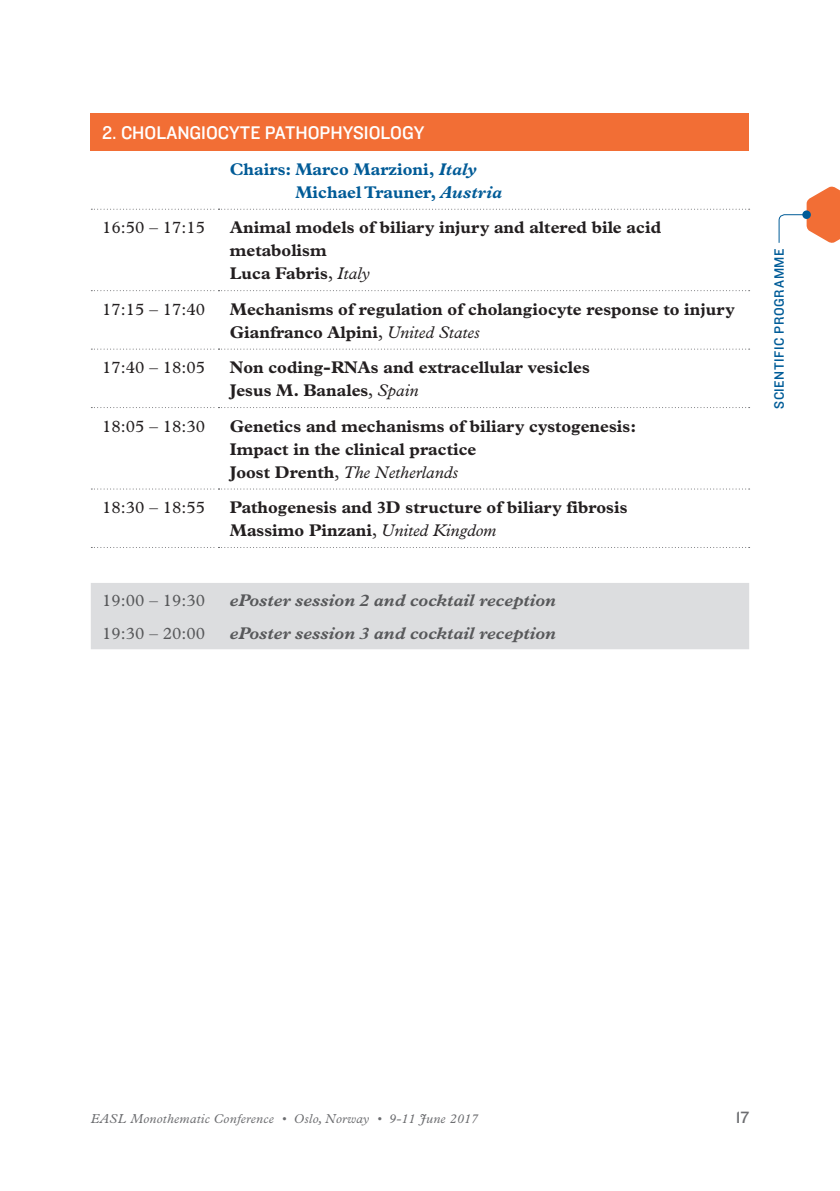
<style>
.page{position:relative;width:840px;height:1191px;background:#fff}
.page>*{position:absolute;margin:0;border:0;box-sizing:border-box;transform-origin:0 0}
.t1{font:19px "Knockout HTF31 Junior Middlewt";color:#fff}
.t2{font:700 17px/23px "Plantin";color:#231f20}
.t3{font:italic 700 17px "Plantin";color:#57585a}
.t4{font:17px "Plantin";color:#231f20}
.t5{font:700 17px/23px "Plantin";color:#005b97}
.t6{font:17px "Plantin";color:#57585a}
.t7{font:17px "Knockout HTF31 Junior Middlewt";color:#6c6d70}
.t8{font:14px "Knockout HTF31 Junior Middlewt";letter-spacing:.04em;color:#005c98}
.t9{font:italic 13px "Plantin";letter-spacing:.025em;color:#6c6d70}
.s1{font-style:italic}
.s2{font-weight:400}
.s3{font-weight:400;font-style:italic}
</style>
<div class="page">
<svg style="left:778px;top:186px;width:61px;height:57px"></svg>
<div style="left:91px;top:113px;width:657px;height:38px;background:#f26e35"></div>
<div style="left:91px;top:583px;width:657px;height:66px;background:#dcdddf"></div>
<svg style="left:91px;top:290px;width:658px;height:1px"></svg>
<svg style="left:91px;top:348px;width:658px;height:1px"></svg>
<svg style="left:91px;top:407px;width:658px;height:1px"></svg>
<svg style="left:91px;top:488px;width:658px;height:1px"></svg>
<svg style="left:91px;top:547px;width:658px;height:1px"></svg>
<svg style="left:91px;top:209px;width:658px;height:1px"></svg>
<p class="t1" style="left:102px;top:123px;width:323px">2. CHOLANGIOCYTE PATHOPHYSIOLOGY</p>
<p class="t5" style="left:295px;top:157px;width:208px;text-indent:-65px">Chairs: Marco Marzioni, <span class="s1">Italy<br></span>Michael Trauner, <span class="s1">Austria</span></p>
<p class="t4" style="left:102px;top:218px;width:104px">16:50 – 17:15</p>
<p class="t2" style="left:230px;top:216px;width:432px">Animal models of biliary injury and altered bile acid metabolism<br>Luca Fabris<span class="s2">,</span> <span class="s3">Italy</span></p>
<p class="t4" style="left:102px;top:299px;width:104px">17:15 – 17:40</p>
<p class="t2" style="left:230px;top:297px;width:506px">Mechanisms of regulation of cholangiocyte response to injury<br>Gianfranco Alpini<span class="s2">,</span> <span class="s3">United States</span></p>
<p class="t4" style="left:102px;top:358px;width:104px">17:40 – 18:05</p>
<p class="t2" style="left:230px;top:356px;width:361px">Non coding-RNAs and extracellular vesicles<br>Jesus M. Banales<span class="s2">,</span> <span class="s3">Spain</span></p>
<p class="t4" style="left:102px;top:416px;width:104px">18:05 – 18:30</p>
<p class="t2" style="left:230px;top:414px;width:407px">Genetics and mechanisms of biliary cystogenesis:<br>Impact in the clinical practice<br>Joost Drenth<span class="s2">,</span> <span class="s3">The Netherlands</span></p>
<p class="t4" style="left:102px;top:498px;width:104px">18:30 – 18:55</p>
<p class="t2" style="left:230px;top:496px;width:399px">Pathogenesis and 3D structure of biliary fibrosis<br>Massimo Pinzani<span class="s2">,</span> <span class="s3">United Kingdom</span></p>
<p class="t6" style="left:102px;top:590px;width:104px">19:00 – 19:30</p>
<p class="t3" style="left:230px;top:590px;width:327px">ePoster session 2 and cocktail reception</p>
<p class="t6" style="left:102px;top:623px;width:104px">19:30 – 20:00</p>
<p class="t3" style="left:230px;top:623px;width:327px">ePoster session 3 and cocktail reception</p>
<p class="t8" style="left:771px;top:409px;width:162px;rotate:-90deg">SCIENTIFIC PROGRAMME</p>
<p class="t9" style="left:91px;top:1111px;width:388px">EASL Monothematic Conference • Oslo, Norway • 9-11 June 2017</p>
<p class="t7" style="left:735px;top:1108px;width:15px">17</p>
</div>
